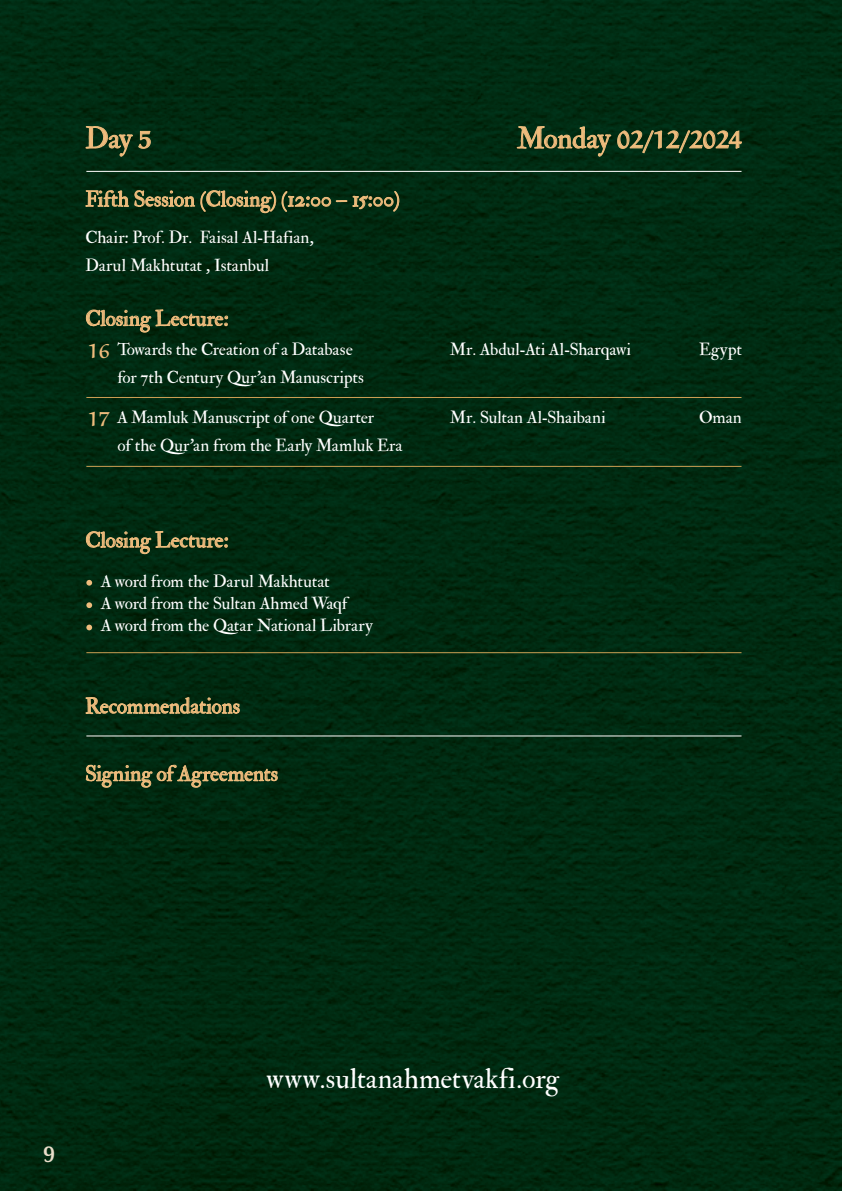
<style>
.page{position:relative;width:842px;height:1191px;background:#002a11}
.page>*{position:absolute;margin:0;border:0;box-sizing:border-box;transform-origin:0 0}
.t1{font:700 24px "Aref Ruqaa";color:#efbc7d}
.t2{font:24px "IM FELL Double Pica Roman";color:#efbc7d}
.t3{font:23px "IM FELL Double Pica Roman";letter-spacing:.01em;color:#fff}
.t4{font:600 21.6px "Noto Naskh Arabic";color:#eadeca}
.t5{font:700 20px "Aref Ruqaa";color:#efbc7d}
.t6{font:17.6px "IM FELL Double Pica Roman";color:#efbc7d}
.t7{font:14px/28px "IM FELL Double Pica Roman";letter-spacing:-.005em;color:#fff}
.s1{font-family:"Aref Ruqaa";font-weight:700}
.s2{font-family:"IM FELL Double Pica Roman";font-weight:400}
</style>
<div class="page">
<hr style="left:86px;top:466px;width:655px;height:1px;background:#cc9f53">
<hr style="left:86px;top:397px;width:655px;height:1px;background:#cc9f53">
<hr style="left:86px;top:171px;width:655px;height:1px;background:#fff">
<svg style="left:85px;top:186px;width:191px;height:27px"></svg>
<svg style="left:282px;top:191px;width:117px;height:21px"></svg>
<svg style="left:86px;top:309px;width:142px;height:23px"></svg>
<svg style="left:85px;top:126px;width:66px;height:31px"></svg>
<svg style="left:517px;top:126px;width:94px;height:31px"></svg>
<svg style="left:617px;top:130px;width:125px;height:23px"></svg>
<hr style="left:86px;top:652px;width:655px;height:1px;background:#cc9f53">
<hr style="left:86px;top:735px;width:655px;height:1px;background:#fff">
<svg style="left:86px;top:531px;width:142px;height:23px"></svg>
<svg style="left:86px;top:697px;width:154px;height:17px"></svg>
<svg style="left:86px;top:765px;width:192px;height:22px"></svg>
<svg style="left:86px;top:580px;width:6px;height:5px"></svg>
<svg style="left:86px;top:602px;width:6px;height:6px"></svg>
<svg style="left:86px;top:624px;width:6px;height:6px"></svg>
<h1 class="t2" style="left:85px;top:122px;width:68px">Day <span class="s1">5</span></h1>
<h1 class="t1" style="left:517px;top:123px;width:227px"><span class="s2">Monday</span> 02/12/2024</h1>
<p class="t6" style="left:85px;top:187px;width:316px">Fifth Session (Closing) (12:00 – 15:00)</p>
<p class="t7" style="left:85px;top:224px;width:230px">Chair: Prof. Dr. Faisal Al-Hafian,<br>Darul Makhtutat , Istanbul</p>
<p class="t6" style="left:85px;top:306px;width:145px">Closing Lecture:</p>
<p class="t7" style="left:117px;top:336px;width:248px">Towards the Creation of a Database for 7th Century Qur’an Manuscripts</p>
<h3 class="t5" style="left:88px;top:337px;width:23px">16</h3>
<p class="t7" style="left:450px;top:336px;width:183px">Mr. Abdul-Ati Al-Sharqawi</p>
<p class="t7" style="left:699px;top:336px;width:44px">Egypt</p>
<p class="t7" style="left:117px;top:404px;width:287px">A Mamluk Manuscript of one Quarter<br>of the Qur’an from the Early Mamluk Era</p>
<h3 class="t5" style="left:88px;top:405px;width:23px">17</h3>
<p class="t7" style="left:450px;top:404px;width:157px">Mr. Sultan Al-Shaibani</p>
<p class="t7" style="left:699px;top:404px;width:44px">Oman</p>
<p class="t6" style="left:85px;top:528px;width:145px">Closing Lecture:</p>
<p class="t7" style="left:101px;top:571px;width:273px;line-height:22px">A word from the Darul Makhtutat<br>A word from the Sultan Ahmed Waqf<br>A word from the Qatar National Library</p>
<p class="t6" style="left:85px;top:694px;width:156px">Recommendations</p>
<p class="t6" style="left:85px;top:761px;width:194px">Signing of Agreements</p>
<h3 class="t4" style="left:43px;top:1141px;width:14px">9</h3>
<h2 class="t3" style="left:267px;top:1063px;width:294px">www.sultanahmetvakfi.org</h2>
</div>
